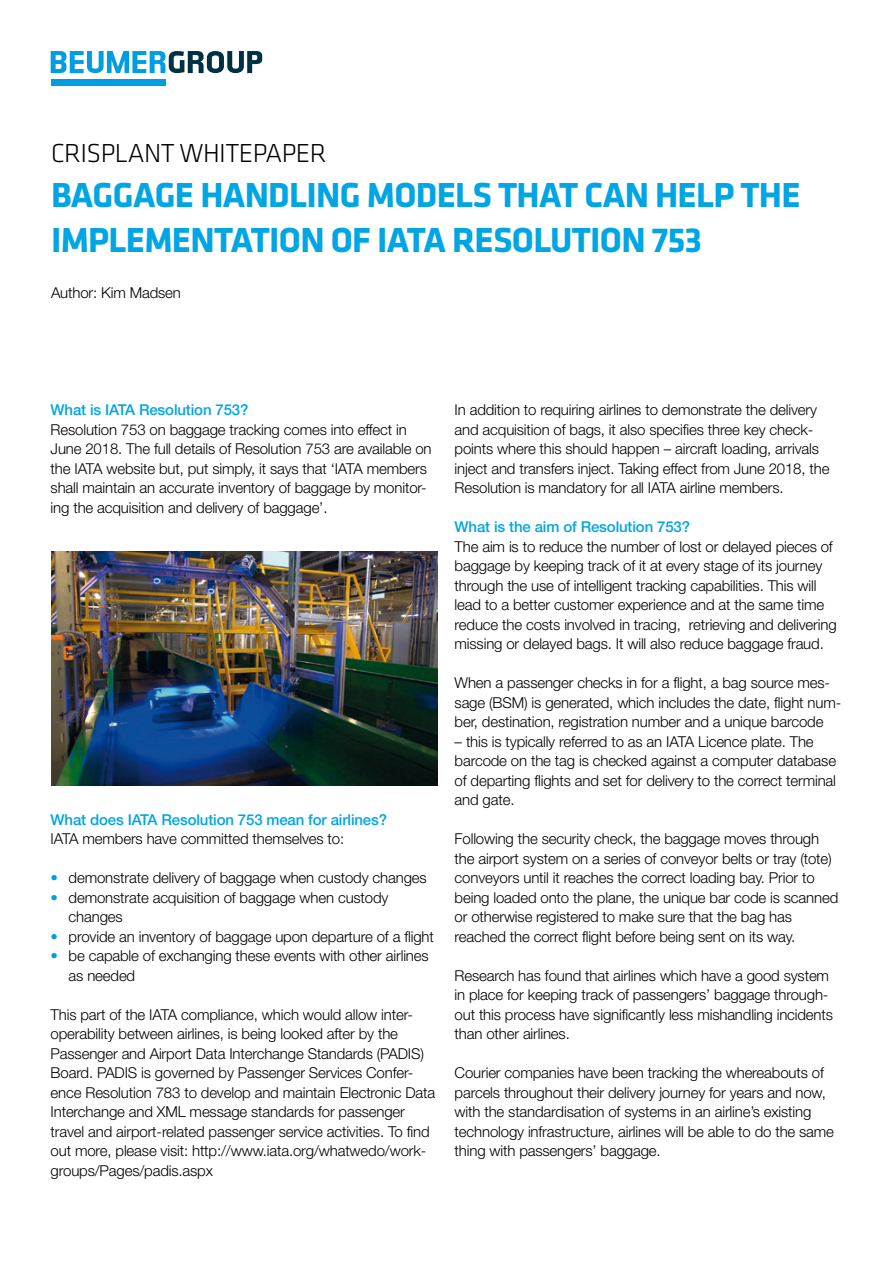
<style>
.page{position:relative;width:893px;height:1263px;background:#fff}
.page>*{position:absolute;margin:0;border:0;box-sizing:border-box;transform-origin:0 0}
.Underrubrik{font:700 36px/45px "Klavika";letter-spacing:-.02em;color:#00a5e3}
.Underrubrik-2{font:300 27px "Klavika";letter-spacing:-.02em;color:#000}
.Brød{font:300 15px/19.5px "Helvetica Neue LT Std";letter-spacing:-.01em;color:#000}
.Brød-2{font:500 15px "Helvetica Neue LT Std";letter-spacing:-.01em;color:#00a5e3}
.s1{color:#009ee0}
</style>
<div class="page">
<div style="left:51px;top:80px;width:114px;height:6px;background:#009ee0"></div>
<svg style="left:51px;top:51px;width:211px;height:22px"></svg>
<img style="left:51px;top:552px;width:387px;height:234px">
<p class="Underrubrik-2" style="left:51px;top:137px;width:277px">CRISPLANT WHITEPAPER</p>
<p class="Underrubrik" style="left:51px;top:171px;width:751px">BAGGAGE HANDLING MODELS THAT CAN HELP THE<br>IMPLEMENTATION OF IATA RESOLUTION 753</p>
<p class="Brød" style="left:51px;top:283px;width:131px">Author: Kim Madsen</p>
<p class="Brød-2" style="left:51px;top:401px;width:199px">What is IATA Resolution 753?</p>
<p class="Brød" style="left:51px;top:419px;width:382px">Resolution 753 on baggage tracking comes into effect in June 2018. The full details of Resolution 753 are available on the IATA website but, put simply, it says that ‘IATA members shall maintain an accurate inventory of baggage by monitor&shy;ing the acquisition and delivery of baggage’.</p>
<p class="Brød-2" style="left:51px;top:810px;width:338px">What does IATA Resolution 753 mean for airlines?</p>
<p class="Brød" style="left:51px;top:829px;width:295px">IATA members have committed themselves to:</p>
<p class="Brød" style="left:51px;top:868px;width:378px"><span class="s1">•</span> demonstrate delivery of baggage when custody changes</p>
<p class="Brød" style="left:69px;top:887px;width:321px;text-indent:-18px"><span class="s1">•</span> demonstrate acquisition of baggage when custody changes</p>
<p class="Brød" style="left:51px;top:926px;width:385px"><span class="s1">•</span> provide an inventory of baggage upon departure of a flight</p>
<p class="Brød" style="left:69px;top:946px;width:362px;text-indent:-18px"><span class="s1">•</span> be capable of exchanging these events with other airlines as needed</p>
<p class="Brød" style="left:51px;top:1004px;width:386px">This part of the IATA compliance, which would allow inter&shy;operability between airlines, is being looked after by the Passenger and Airport Data Interchange Standards (PADIS)<br>Board. PADIS is governed by Passenger Services Confer&shy;ence Resolution 783 to develop and maintain Electronic Data Interchange and XML message standards for passenger travel and airport-related passenger service activities. To find out more, please visit: http://www.iata.org/whatwedo/work&shy;groups/Pages/padis.aspx</p>
<p class="Brød" style="left:455px;top:400px;width:376px">In addition to requiring airlines to demonstrate the delivery and acquisition of bags, it also specifies three key check&shy;points where this should happen – aircraft loading, arrivals inject and transfers inject. Taking effect from June 2018, the Resolution is mandatory for all IATA airline members.</p>
<p class="Brød-2" style="left:455px;top:518px;width:237px">What is the aim of Resolution 753?</p>
<p class="Brød" style="left:455px;top:536px;width:384px">The aim is to reduce the number of lost or delayed pieces of baggage by keeping track of it at every stage of its journey through the use of intelligent tracking capabilities. This will lead to a better customer experience and at the same time reduce the costs involved in tracing, retrieving and delivering missing or delayed bags. It will also reduce baggage fraud.</p>
<p class="Brød" style="left:455px;top:673px;width:388px">When a passenger checks in for a flight, a bag source mes&shy;sage (BSM) is generated, which includes the date, flight num&shy;ber, destination, registration number and a unique barcode</p>
<p class="Brød" style="left:455px;top:731px;width:383px">– this is typically referred to as an IATA Licence plate. The barcode on the tag is checked against a computer database of departing flights and set for delivery to the correct terminal and gate.</p>
<p class="Brød" style="left:455px;top:829px;width:385px">Following the security check, the baggage moves through the airport system on a series of conveyor belts or tray (tote) conveyors until it reaches the correct loading bay. Prior to being loaded onto the plane, the unique bar code is scanned or otherwise registered to make sure that the bag has reached the correct flight before being sent on its way.</p>
<p class="Brød" style="left:455px;top:965px;width:380px">Research has found that airlines which have a good system in place for keeping track of passengers’ baggage through&shy;out this process have significantly less mishandling incidents than other airlines.</p>
<p class="Brød" style="left:455px;top:1063px;width:381px">Courier companies have been tracking the whereabouts of parcels throughout their delivery journey for years and now, with the standardisation of systems in an airline’s existing technology infrastructure, airlines will be able to do the same thing with passengers’ baggage.</p>
</div>
